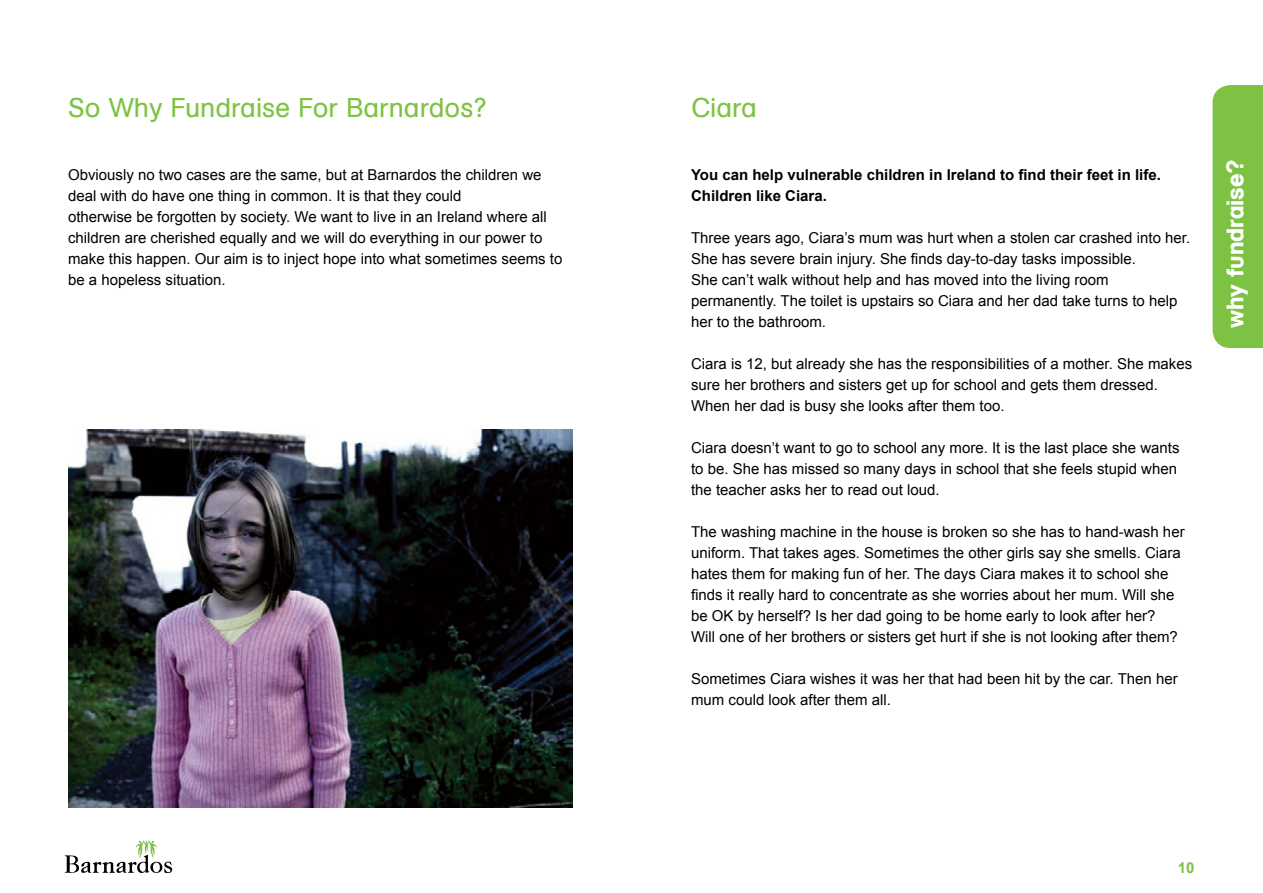
<style>
.page{position:relative;width:1263px;height:893px;background:#fff}
.page>*{position:absolute;margin:0;border:0;box-sizing:border-box;transform-origin:0 0}
.t1{font:27px "AG Schoolbook Regular A";color:#7dc242}
.t2{font:500 24px "AG Schoolbook";color:#fff}
.t3{font:15px/21px "Arial";color:#000}
.t4{font:700 15px/21px "Arial";color:#000}
.t5{font:700 15px "Arial";color:#7dc242}
</style>
<div class="page">
<div style="left:1212px;top:85px;width:51px;height:263px;background:#7dc242"></div>
<svg style="left:65px;top:840px;width:108px;height:33px"></svg>
<img style="left:68px;top:429px;width:504px;height:379px">
<h1 class="t1" style="left:68px;top:92px;width:420px">So Why Fundraise For Barnardos?</h1>
<p class="t3" style="left:68px;top:164px;width:496px">Obviously no two cases are the same, but at Barnardos the children we deal with do have one thing in common. It is that they could<br>otherwise be forgotten by society. We want to live in an Ireland where all children are cherished equally and we will do everything in our power to make this happen. Our aim is to inject hope into what sometimes seems to be a hopeless situation.</p>
<h1 class="t1" style="left:691px;top:92px;width:67px">Ciara</h1>
<p class="t4" style="left:691px;top:165px;width:471px">You can help vulnerable children in Ireland to fi nd their feet in life.<br>Children like Ciara.</p>
<p class="t3" style="left:691px;top:227px;width:501px">Three years ago, Ciara’s mum was hurt when a stolen car crashed into her.<br>She has severe brain injury. She finds day-to-day tasks impossible.<br>She can’t walk without help and has moved into the living room permanently. The toilet is upstairs so Ciara and her dad take turns to help her to the bathroom.</p>
<p class="t3" style="left:691px;top:353px;width:503px">Ciara is 12, but already she has the responsibilities of a mother. She makes sure her brothers and sisters get up for school and gets them dressed.<br>When her dad is busy she looks after them too.</p>
<p class="t3" style="left:691px;top:437px;width:490px">Ciara doesn’t want to go to school any more. It is the last place she wants to be. She has missed so many days in school that she feels stupid when the teacher asks her to read out loud.</p>
<p class="t3" style="left:691px;top:521px;width:495px">The washing machine in the house is broken so she has to hand-wash her uniform. That takes ages. Sometimes the other girls say she smells. Ciara hates them for making fun of her. The days Ciara makes it to school she finds it really hard to concentrate as she worries about her mum. Will she be OK by herself? Is her dad going to be home early to look after her?<br>Will one of her brothers or sisters get hurt if she is not looking after them?</p>
<p class="t3" style="left:691px;top:668px;width:488px">Sometimes Ciara wishes it was her that had been hit by the car. Then her mum could look after them all.</p>
<h2 class="t2" style="left:1220px;top:328px;width:170px;rotate:-90deg">why fundraise?</h2>
<p class="t5" style="left:1178px;top:858px;width:18px">10</p>
</div>
